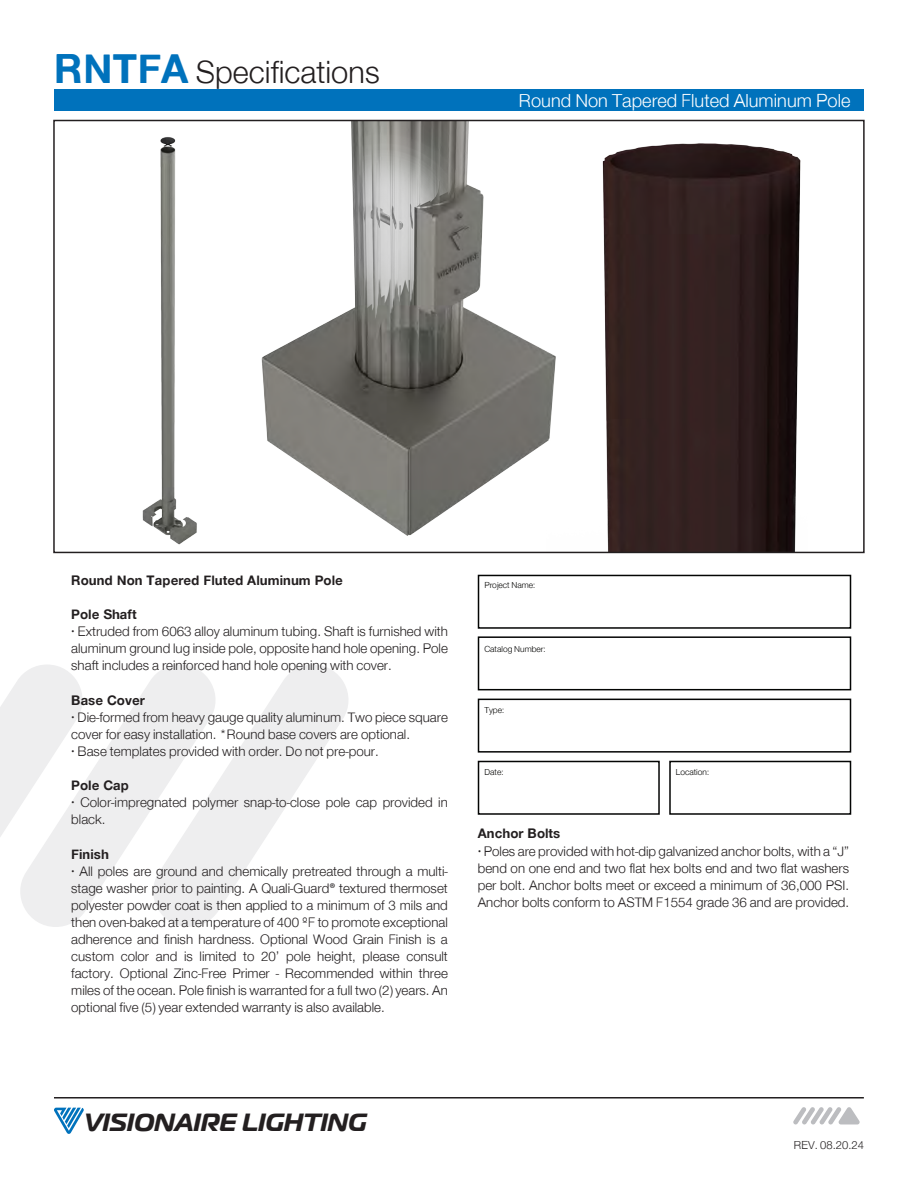
<style>
.page{position:relative;width:918px;height:1188px;background:#fff}
.page>*{position:absolute;margin:0;border:0;box-sizing:border-box;transform-origin:0 0}
.t1{font:33px "Furleys";color:#231f20}
.t2{font:italic 700 24.75px "Magistral";color:#231f20}
.t3{font:19.5px "Furleys";color:#fff}
.t4{font:14.25px/17.1px "Furleys";color:#231f20;text-align:justify}
.t5{font:700 14.25px "Furleys";color:#231f20}
.t6{font:12px "Furleys";color:#231f20}
.t7{font:9px "Furleys";color:#050504}
.s1{font-weight:700;font-size:43.05px;color:#0072bc}
.s2{font-family:"Myriad Pro"}
</style>
<div class="page">
<img style="left:228px;top:123px;width:402px;height:458px">
<img style="left:546px;top:119px;width:308px;height:431px">
<img style="left:118px;top:119px;width:110px;height:435px">
<svg style="left:0;top:691px;width:11px;height:146px;background:#efeff0"></svg>
<svg style="left:11px;top:665px;width:133px;height:262px;fill:#eeeeef"></svg>
<svg style="left:144px;top:665px;width:204px;height:262px;fill:#f3f3f3"></svg>
<hr style="left:54px;top:1097px;width:810px;height:2px;background:#231f20">
<div style="left:54px;top:90px;width:810px;height:21px;background:#0072bc"></div>
<svg style="left:793px;top:1107px;width:67px;height:17px"></svg>
<svg style="left:54px;top:1108px;width:30px;height:26px"></svg>
<div style="left:478px;top:575px;width:373px;height:54px;border:2px solid #040504"></div>
<div style="left:478px;top:636px;width:373px;height:54px;border:2px solid #040504"></div>
<div style="left:478px;top:699px;width:373px;height:54px;border:2px solid #040504"></div>
<div style="left:478px;top:761px;width:182px;height:54px;border:2px solid #040504"></div>
<div style="left:669px;top:761px;width:182px;height:54px;border:2px solid #040504"></div>
<div style="left:53px;top:120px;width:812px;height:433px;border:2px solid #231f20"></div>
<p class="t1" style="left:54px;top:52px;width:327px"><span class="s1">RNTFA</span> Specifications</p>
<p class="t3" style="left:519px;top:88px;width:333px">Round Non Tapered Fluted Aluminum Pole</p>
<p class="t5" style="left:71px;top:571px;width:273px">Round Non Tapered Fluted Aluminum Pole</p>
<p class="t5" style="left:71px;top:605px;width:67px">Pole Shaft</p>
<p class="t4" style="left:71px;top:623px;width:378px">• Extruded from 6063 alloy aluminum tubing. Shaft is furnished with aluminum ground lug inside pole, opposite hand hole opening. Pole shaft includes a reinforced hand hole opening with cover.</p>
<p class="t5" style="left:71px;top:691px;width:75px">Base Cover</p>
<p class="t4" style="left:71px;top:708px;width:378px">• Die-formed from heavy gauge quality aluminum. Two piece square cover for easy installation. *Round base covers are optional.</p>
<p class="t4" style="left:71px;top:743px;width:309px">• Base templates provided with order. Do not pre-pour.</p>
<p class="t5" style="left:71px;top:776px;width:59px">Pole Cap</p>
<p class="t4" style="left:71px;top:794px;width:378px">• Color-impregnated polymer snap-to-close pole cap provided in black.</p>
<p class="t5" style="left:71px;top:845px;width:39px">Finish</p>
<p class="t4" style="left:71px;top:862px;width:378px">• All poles are ground and chemically pretreated through a multi&shy;stage washer prior to painting. A Quali-Guard<span class="s2">®</span> textured thermoset polyester powder coat is then applied to a minimum of 3 mils and then oven-baked at a temperature of 400 ºF to promote exceptional adherence and finish hardness. Optional Wood Grain Finish is a custom color and is limited to 20’ pole height, please consult factory. Optional Zinc-Free Primer - Recommended within three miles of the ocean. Pole finish is warranted for a full two (2) years. An optional five (5) year extended warranty is also available.</p>
<p class="t7" style="left:484px;top:579px;width:52px">Project Name:</p>
<p class="t7" style="left:484px;top:644px;width:63px">Catalog Number:</p>
<p class="t7" style="left:484px;top:705px;width:21px">Type:</p>
<p class="t7" style="left:484px;top:767px;width:21px">Date:</p>
<p class="t7" style="left:676px;top:767px;width:35px">Location:</p>
<p class="t5" style="left:478px;top:825px;width:84px">Anchor Bolts</p>
<p class="t4" style="left:478px;top:842px;width:373px">• Poles are provided with hot-dip galvanized anchor bolts, with a “J” bend on one end and two flat hex bolts end and two flat washers per bolt. Anchor bolts meet or exceed a minimum of 36,000 PSI.<br>Anchor bolts conform to ASTM F1554 grade 36 and are provided.</p>
<p class="t2" style="left:84px;top:1106px;width:284px">VISIONAIRE LIGHTING</p>
<p class="t6" style="left:794px;top:1138px;width:72px">REV. 08.20.24</p>
</div>
